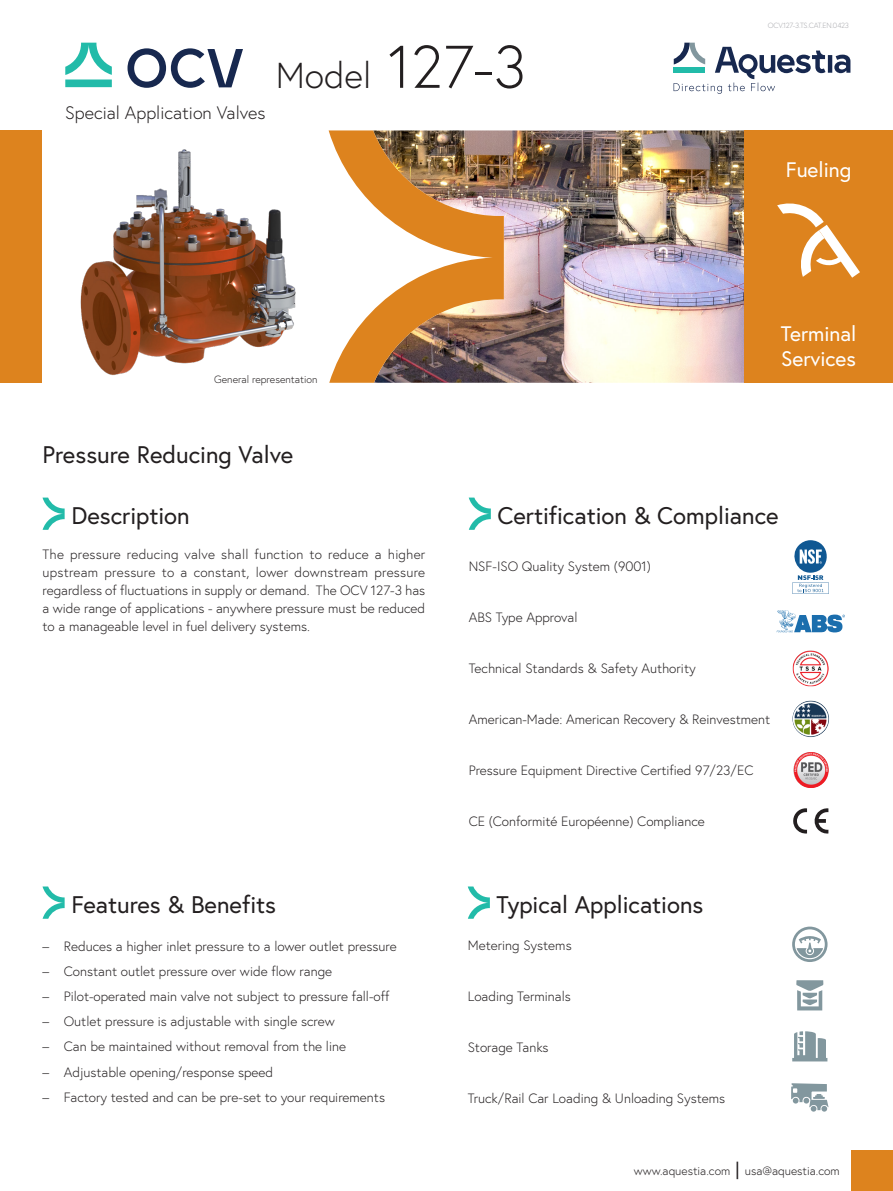
<style>
.page{position:relative;width:893px;height:1191px;background:#fff}
.page>*{position:absolute;margin:0;border:0;box-sizing:border-box;transform-origin:0 0}
._000-Product_Code{font:300 60px "Europa";color:#231f20}
._000-Product_Code-2{font:300 36px "Europa";color:#231f20}
._002-Description{font:24px "Europa";color:#231f20}
._001-Product_Name{font:24px "Europa";color:#231f20}
.t1{font:21px/25.2px "Europa";color:#fff}
.secondary_segment{font:300 18px "Europa";color:#231f20}
.t2{font:18px "Europa";color:#231f20}
._004-Dash_Bullets{font:300 13.5px/18px "Europa";color:#231f20}
.certifications_bulet{font:300 13.5px "Europa";color:#231f20}
._004-Dash_Bullets-2{font:300 13.5px "Europa";letter-spacing:.02em;color:#231f20}
.t3{font:300 12px "Europa";color:#231f20}
.secondary_segment-2{font:300 10.5px "Europa";color:#231f20}
._50-FILENAME{font:300 7.5px "Europa";letter-spacing:-.04em;color:#a8a9ad}
</style>
<div class="page">
<img style="left:504px;top:130px;width:240px;height:253px">
<svg style="left:65px;top:43px;width:47px;height:44px"></svg>
<svg style="left:128px;top:48px;width:115px;height:40px"></svg>
<svg style="left:674px;top:43px;width:176px;height:51px"></svg>
<img style="left:329px;top:130px;width:175px;height:253px">
<div style="left:0;top:130px;width:42px;height:253px;background:#dd831e"></div>
<div style="left:744px;top:130px;width:149px;height:253px;background:#dd831e"></div>
<svg style="left:777px;top:203px;width:83px;height:75px"></svg>
<div style="left:851px;top:1150px;width:42px;height:41px;background:#dd831e"></div>
<svg style="left:777px;top:610px;width:68px;height:23px"></svg>
<img style="left:793px;top:650px;width:36px;height:36px">
<img style="left:792px;top:700px;width:37px;height:37px;border-radius:18px">
<img style="left:793px;top:752px;width:36px;height:36px">
<svg style="left:814px;top:808px;width:14px;height:26px"></svg>
<svg style="left:793px;top:808px;width:14px;height:25px"></svg>
<svg style="left:792px;top:926px;width:36px;height:36px"></svg>
<svg style="left:796px;top:980px;width:28px;height:30px"></svg>
<svg style="left:792px;top:1031px;width:35px;height:30px"></svg>
<svg style="left:791px;top:1083px;width:37px;height:28px"></svg>
<svg style="left:792px;top:540px;width:37px;height:54px"></svg>
<img style="left:80px;top:149px;width:216px;height:226px">
<svg style="left:43px;top:497px;width:22px;height:33px"></svg>
<svg style="left:43px;top:886px;width:22px;height:32px"></svg>
<svg style="left:468px;top:886px;width:22px;height:32px"></svg>
<svg style="left:469px;top:497px;width:22px;height:33px"></svg>
<p class="secondary_segment" style="left:65px;top:102px;width:202px">Special Application Valves</p>
<p class="_000-Product_Code-2" style="left:276px;top:53px;width:97px">Model</p>
<p class="_000-Product_Code" style="left:388px;top:29px;width:140px">127-3</p>
<p class="_50-FILENAME" style="left:768px;top:20px;width:83px">OCV.127-3.TS.CAT.EN.0423</p>
<h3 class="t1" style="left:786px;top:156px;width:67px">Fueling</h3>
<p class="secondary_segment-2" style="left:214px;top:372px;width:105px">General representation</p>
<p class="_001-Product_Name" style="left:43px;top:439px;width:252px">Pressure Reducing Valve</p>
<p class="_002-Description" style="left:71px;top:500px;width:120px">Description</p>
<h3 class="t1" style="left:781px;top:321px;width:77px">Terminal<br>Services</h3>
<p class="_002-Description" style="left:498px;top:500px;width:283px">Certification &amp; Compliance</p>
<p class="_004-Dash_Bullets-2" style="left:255px;top:546px;width:50px">function</p>
<p class="_004-Dash_Bullets" style="left:43px;top:545px;width:23px">The</p>
<p class="_004-Dash_Bullets-2" style="left:127px;top:546px;width:53px">reducing</p>
<p class="_004-Dash_Bullets" style="left:185px;top:545px;width:32px">valve</p>
<p class="_004-Dash_Bullets" style="left:221px;top:545px;width:29px">shall</p>
<p class="_004-Dash_Bullets" style="left:328px;top:545px;width:42px">reduce</p>
<p class="_004-Dash_Bullets" style="left:310px;top:545px;width:14px">to</p>
<p class="_004-Dash_Bullets-2" style="left:70px;top:546px;width:52px">pressure</p>
<p class="_004-Dash_Bullets" style="left:375px;top:545px;width:8px">a</p>
<p class="_004-Dash_Bullets" style="left:388px;top:545px;width:39px">higher</p>
<p class="_004-Dash_Bullets-2" style="left:43px;top:564px;width:57px">upstream</p>
<p class="_004-Dash_Bullets" style="left:162px;top:563px;width:14px">to</p>
<p class="_004-Dash_Bullets-2" style="left:194px;top:564px;width:57px">constant,</p>
<p class="_004-Dash_Bullets-2" style="left:105px;top:564px;width:52px">pressure</p>
<p class="_004-Dash_Bullets" style="left:181px;top:563px;width:8px">a</p>
<p class="_004-Dash_Bullets" style="left:256px;top:563px;width:34px">lower</p>
<p class="_004-Dash_Bullets-2" style="left:295px;top:564px;width:75px">downstream</p>
<p class="_004-Dash_Bullets-2" style="left:374px;top:564px;width:52px">pressure</p>
<p class="_004-Dash_Bullets" style="left:43px;top:581px;width:384px">regardless of fluctuations in supply or demand.<br>a wide range of applications - anywhere pressure must be reduced to a manageable level in fuel delivery systems.</p>
<p class="_004-Dash_Bullets" style="left:316px;top:581px;width:111px">The OCV 127-3 has</p>
<p class="_004-Dash_Bullets" style="left:43px;top:936px;width:8px">–</p>
<p class="_004-Dash_Bullets" style="left:43px;top:962px;width:8px">–</p>
<p class="_004-Dash_Bullets" style="left:43px;top:987px;width:8px">–</p>
<p class="_004-Dash_Bullets" style="left:43px;top:1012px;width:8px">–</p>
<p class="_004-Dash_Bullets" style="left:43px;top:1037px;width:8px">–</p>
<p class="_004-Dash_Bullets" style="left:43px;top:1062px;width:8px">–</p>
<p class="_004-Dash_Bullets" style="left:43px;top:1088px;width:8px">–</p>
<p class="_002-Description" style="left:71px;top:889px;width:206px">Features &amp; Benefits</p>
<p class="_004-Dash_Bullets" style="left:64px;top:936px;width:334px">Reduces a higher inlet pressure to a lower outlet pressure</p>
<p class="_004-Dash_Bullets" style="left:64px;top:962px;width:270px">Constant outlet pressure over wide flow range</p>
<p class="_004-Dash_Bullets" style="left:64px;top:987px;width:327px">Pilot-operated main valve not subject to pressure fall-off</p>
<p class="_004-Dash_Bullets" style="left:64px;top:1012px;width:272px">Outlet pressure is adjustable with single screw</p>
<p class="_004-Dash_Bullets" style="left:64px;top:1037px;width:284px">Can be maintained without removal from the line</p>
<p class="_004-Dash_Bullets" style="left:64px;top:1062px;width:211px">Adjustable opening/response speed</p>
<p class="_004-Dash_Bullets" style="left:64px;top:1088px;width:323px">Factory tested and can be pre-set to your requirements</p>
<p class="certifications_bulet" style="left:469px;top:558px;width:184px">NSF-ISO Quality System )9001(</p>
<p class="certifications_bulet" style="left:469px;top:609px;width:110px">ABS Type Approval</p>
<p class="certifications_bulet" style="left:469px;top:660px;width:228px">Technical Standards &amp; Safety Authority</p>
<p class="certifications_bulet" style="left:469px;top:711px;width:303px">American-Made: American Recovery &amp; Reinvestment</p>
<p class="certifications_bulet" style="left:469px;top:762px;width:286px">Pressure Equipment Directive Certified 97/23/EC</p>
<p class="certifications_bulet" style="left:469px;top:813px;width:238px">CE (Conformité Européenne) Compliance</p>
<p class="_002-Description" style="left:497px;top:889px;width:208px">Typical Applications</p>
<p class="certifications_bulet" style="left:468px;top:936px;width:105px">Metering Systems</p>
<p class="certifications_bulet" style="left:468px;top:987px;width:105px">Loading Terminals</p>
<p class="certifications_bulet" style="left:468px;top:1038px;width:82px">Storage Tanks</p>
<p class="certifications_bulet" style="left:468px;top:1089px;width:259px">Truck/Rail Car Loading &amp; Unloading Systems</p>
<h3 class="t2" style="left:735px;top:1157px;width:6px">|</h3>
<p class="t3" style="left:745px;top:1163px;width:96px">usa@aquestia.com</p>
<p class="t3" style="left:634px;top:1163px;width:98px">www.aquestia.com</p>
</div>
